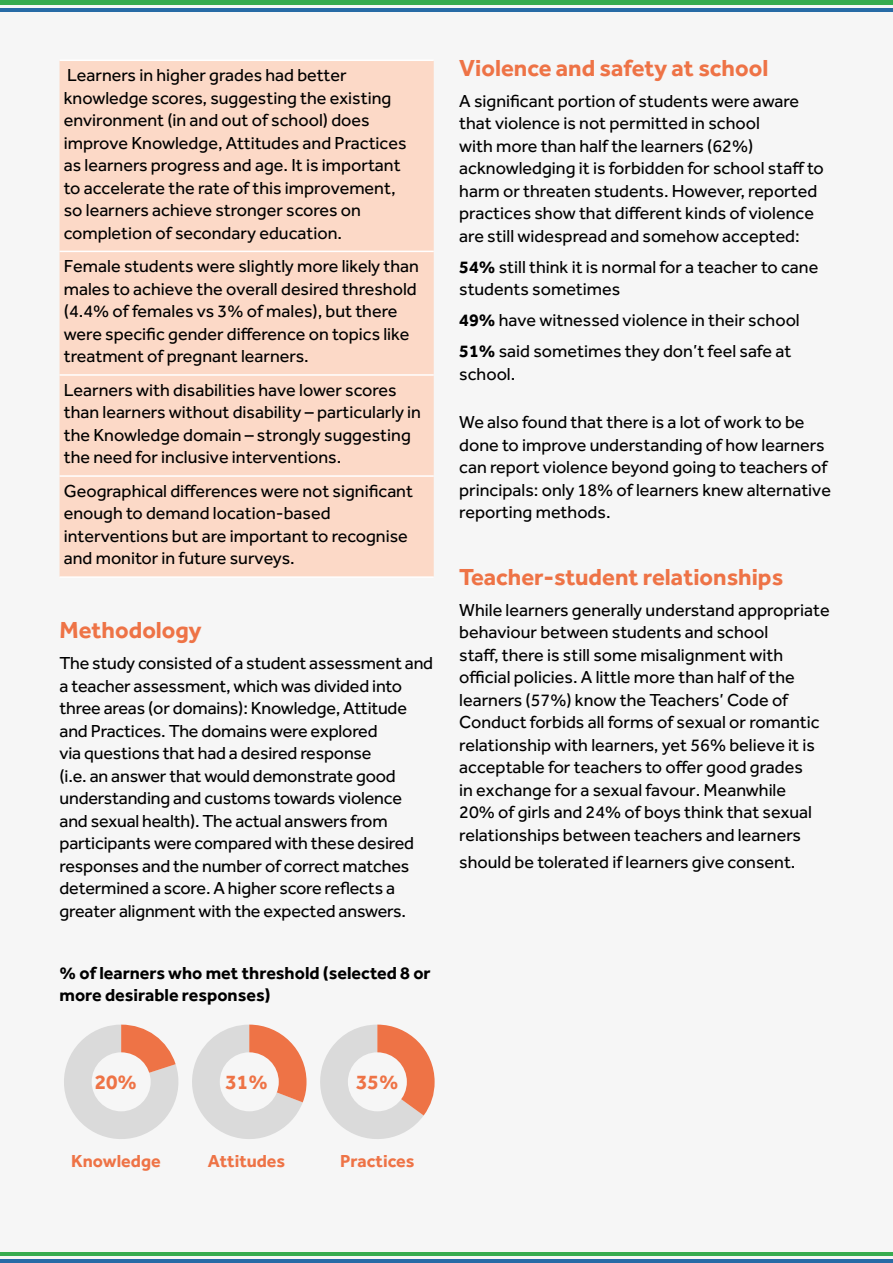
<style>
.page{position:relative;width:893px;height:1263px;background:#f6f6f6}
.page>*{position:absolute;margin:0;border:0;box-sizing:border-box;transform-origin:0 0}
.t1{font:700 24px "Effra";color:#ee7346}
.t2{font:700 21px "Effra";color:#ee7346}
.t3{font:18px/22.5px "Effra";color:#000}
.t4{font:700 18px/22.5px "Effra";color:#000}
.t5{font:700 18px "Effra";color:#ee7346}
.s1{font-weight:700}
</style>
<div class="page">
<div style="left:0;top:0;width:893px;height:5px;background:#37ab4f"></div>
<hr style="left:0;top:8px;width:893px;height:4px;background:#276ba6">
<hr style="left:0;top:1252px;width:893px;height:3px;background:#37ab4f">
<hr style="left:0;top:1259px;width:893px;height:4px;background:#276ba6">
<div style="left:60px;top:61px;width:374px;height:515px;background:#fcd9c7"></div>
<hr style="left:60px;top:60px;width:374px;height:1px;background:#fff">
<hr style="left:60px;top:251px;width:374px;height:1px;background:#fff">
<hr style="left:60px;top:374px;width:374px;height:2px;background:#fff">
<hr style="left:60px;top:475px;width:374px;height:2px;background:#fff">
<hr style="left:60px;top:576px;width:374px;height:2px;background:#fff">
<svg style="left:64px;top:1024px;width:242px;height:115px"></svg>
<svg style="left:320px;top:1024px;width:115px;height:115px"></svg>
<div style="left:92px;top:1052px;width:59px;height:59px;background:#f6f6f6;border-radius:50%"></div>
<div style="left:220px;top:1052px;width:59px;height:59px;background:#f6f6f6;border-radius:50%"></div>
<div style="left:348px;top:1052px;width:59px;height:59px;background:#f6f6f6;border-radius:50%"></div>
<p class="t3" style="left:64px;top:64px;width:344px">Learners in higher grades had better knowledge scores, suggesting the existing environment (in and out of school) does improve Knowledge, Attitudes and Practices as learners progress and age. It is important to accelerate the rate of this improvement, so learners achieve stronger scores on completion of secondary education.</p>
<p class="t3" style="left:64px;top:255px;width:357px">Female students were slightly more likely than males to achieve the overall desired threshold (4.4% of females vs 3% of males), but there were specific gender difference on topics like treatment of pregnant learners.</p>
<p class="t3" style="left:64px;top:378px;width:359px">Learners with disabilities have lower scores than learners without disability – particularly in the Knowledge domain – strongly suggesting the need for inclusive interventions.</p>
<p class="t3" style="left:64px;top:479px;width:351px">Geographical differences were not significant enough to demand location-based interventions but are important to recognise and monitor in future surveys.</p>
<h1 class="t1" style="left:60px;top:616px;width:144px">Methodology</h1>
<p class="t3" style="left:60px;top:652px;width:375px">The study consisted of a student assessment and a teacher assessment, which was divided into three areas (or domains): Knowledge, Attitude and Practices. The domains were explored<br>via questions that had a desired response<br>(i.e. an answer that would demonstrate good understanding and customs towards violence and sexual health). The actual answers from participants were compared with these desired responses and the number of correct matches determined a score. A higher score reflects a greater alignment with the expected answers.</p>
<p class="t4" style="left:60px;top:961px;width:373px">% of learners who met threshold (selected 8 or more desirable responses)</p>
<h1 class="t1" style="left:459px;top:53px;width:311px">Violence and safety at school</h1>
<p class="t3" style="left:459px;top:89px;width:366px">A significant portion of students were aware that violence is not permitted in school<br>with more than half the learners (62%) acknowledging it is forbidden for school staff to harm or threaten students. However, reported practices show that different kinds of violence are still widespread and somehow accepted:</p>
<p class="t3" style="left:459px;top:255px;width:361px"><span class="s1">54%</span> still think it is normal for a teacher to cane students sometimes</p>
<p class="t3" style="left:459px;top:304px;width:342px;line-height:31px"><span class="s1">49%</span> have witnessed violence in their school<br><span class="s1">51%</span> said sometimes they don’t feel safe at</p>
<p class="t3" style="left:459px;top:362px;width:58px">school.</p>
<p class="t3" style="left:459px;top:411px;width:373px">We also found that there is a lot of work to be done to improve understanding of how learners can report violence beyond going to teachers of principals: only 18% of learners knew alternative reporting methods.</p>
<h1 class="t1" style="left:459px;top:562px;width:325px">Teacher-student relationships</h1>
<p class="t3" style="left:459px;top:598px;width:372px">While learners generally understand appropriate behaviour between students and school<br>staff, there is still some misalignment with official policies. A little more than half of the learners (57%) know the Teachers’ Code of Conduct forbids all forms of sexual or romantic relationship with learners, yet 56% believe it is acceptable for teachers to offer good grades<br>in exchange for a sexual favour. Meanwhile<br>20% of girls and 24% of boys think that sexual relationships between teachers and learners</p>
<p class="t3" style="left:459px;top:850px;width:338px">should be tolerated if learners give consent.</p>
<p class="t2" style="left:95px;top:1070px;width:44px">20%</p>
<p class="t2" style="left:225px;top:1070px;width:44px">31%</p>
<p class="t2" style="left:356px;top:1070px;width:44px">35%</p>
<p class="t5" style="left:71px;top:1150px;width:91px">Knowledge</p>
<p class="t5" style="left:208px;top:1150px;width:79px">Attitudes</p>
<p class="t5" style="left:340px;top:1150px;width:76px">Practices</p>
</div>
